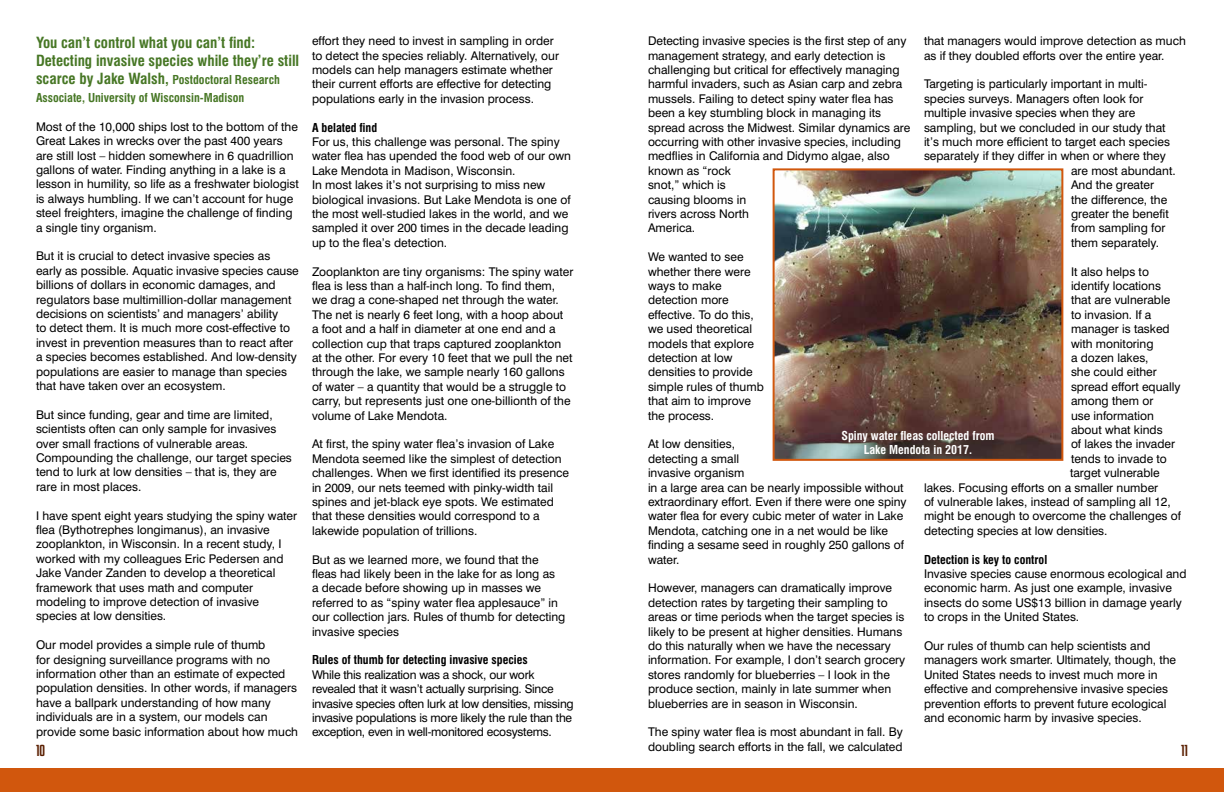
<style>
.page{position:relative;width:1224px;height:792px;background:#fff}
.page>*{position:absolute;margin:0;border:0;box-sizing:border-box;transform-origin:0 0}
.t1{font:700 condensed 15px/18px "Swiss 721 BT";color:#477725}
.t2{font:14px "Kenyan Coffee Rg";color:#5a1f00}
.t3{font:12px/14.4px "Swiss 721 BT";color:#000}
.t4{font:12px/14.4px "Swiss 721 BT";letter-spacing:-.02em;color:#000}
.t5{font:700 condensed 12px/18px "Swiss 721 BT";color:#477725}
.t6{font:700 condensed 12px "Swiss 721 BT";color:#000}
.t7{font:700 condensed 12px/14.4px "Swiss 721 BT";color:#fff;text-align:center}
.s1{font-size:15px}
</style>
<div class="page">
<div style="left:0;top:768px;width:1224px;height:24px;background:#d1570d"></div>
<img style="left:776px;top:171px;width:284px;height:287px">
<div style="left:773px;top:168px;width:290px;height:293px;border:2px solid #d1570d"></div>
<p class="t3" style="left:312px;top:34px;width:248px">effort they need to invest in sampling in order to detect the species reliably. Alternatively, our models can help managers estimate whether their current efforts are effective for detecting populations early in the invasion process.</p>
<p class="t6" style="left:312px;top:120px;width:67px">A belated find</p>
<p class="t3" style="left:312px;top:134px;width:261px">For us, this challenge was personal. The spiny water flea has upended the food web of our own Lake Mendota in Madison, Wisconsin.<br>In most lakes it’s not surprising to miss new biological invasions. But Lake Mendota is one of the most well-studied lakes in the world, and we sampled it over 200 times in the decade leading up to the flea’s detection.</p>
<p class="t3" style="left:312px;top:264px;width:263px">Zooplankton are tiny organisms: The spiny water flea is less than a half-inch long. To find them, we drag a cone-shaped net through the water.<br>The net is nearly 6 feet long, with a hoop about<br>a foot and a half in diameter at one end and a collection cup that traps captured zooplankton at the other. For every 10 feet that we pull the net through the lake, we sample nearly 160 gallons of water – a quantity that would be a struggle to carry, but represents just one one-billionth of the volume of Lake Mendota.</p>
<p class="t3" style="left:312px;top:437px;width:259px">At first, the spiny water flea’s invasion of Lake Mendota seemed like the simplest of detection challenges. When we first identified its presence in 2009, our nets teemed with pinky-width tail spines and jet-black eye spots. We estimated that these densities would correspond to a lakewide population of trillions.</p>
<p class="t3" style="left:312px;top:552px;width:255px">But as we learned more, we found that the fleas had likely been in the lake for as long as<br>a decade before showing up in masses we referred to as “spiny water flea applesauce” in our collection jars. Rules of thumb for detecting invasive species</p>
<p class="t6" style="left:312px;top:653px;width:217px">Rules of thumb for detecting invasive species</p>
<p class="t4" style="left:312px;top:667px;width:263px">While this realization was a shock, our work revealed that it wasn’t actually surprising. Since invasive species often lurk at low densities, missing invasive populations is more likely the rule than the exception, even in well-monitored ecosystems.</p>
<p class="t3" style="left:648px;top:34px;width:264px">Detecting invasive species is the first step of any management strategy, and early detection is challenging but critical for effectively managing harmful invaders, such as Asian carp and zebra mussels. Failing to detect spiny water flea has been a key stumbling block in managing its spread across the Midwest. Similar dynamics are occurring with other invasive species, including medflies in California and Didymo algae, also known as “rock<br>snot,” which is<br>causing blooms in<br>rivers across North<br>America.</p>
<p class="t3" style="left:648px;top:250px;width:117px">We wanted to see whether there were ways to make detection more effective. To do this, we used theoretical models that explore detection at low densities to provide simple rules of thumb that aim to improve the process.</p>
<p class="t3" style="left:648px;top:437px;width:260px">At low densities,<br>detecting a small<br>invasive organism<br>in a large area can be nearly impossible without extraordinary effort. Even if there were one spiny water flea for every cubic meter of water in Lake<br>Mendota, catching one in a net would be like finding a sesame seed in roughly 250 gallons of water.</p>
<p class="t3" style="left:648px;top:581px;width:259px">However, managers can dramatically improve detection rates by targeting their sampling to areas or time periods when the target species is likely to be present at higher densities. Humans do this naturally when we have the necessary information. For example, I don’t search grocery stores randomly for blueberries – I look in the produce section, mainly in late summer when blueberries are in season in Wisconsin.</p>
<p class="t3" style="left:648px;top:725px;width:256px">The spiny water flea is most abundant in fall. By doubling search efforts in the fall, we calculated</p>
<p class="t3" style="left:924px;top:34px;width:263px">that managers would improve detection as much as if they doubled efforts over the entire year.</p>
<p class="t3" style="left:924px;top:77px;width:225px">Targeting is particularly important in multi-</p>
<p class="t3" style="left:924px;top:91px;width:221px">species surveys. Managers often look for</p>
<p class="t3" style="left:924px;top:106px;width:213px">multiple invasive species when they are</p>
<p class="t3" style="left:924px;top:120px;width:243px">sampling, but we concluded in our study that</p>
<p class="t3" style="left:924px;top:134px;width:247px">it’s much more efficient to target each species</p>
<p class="t3" style="left:924px;top:149px;width:243px">separately if they differ in when or where they</p>
<p class="t3" style="left:1071px;top:163px;width:106px">are most abundant.</p>
<p class="t3" style="left:1071px;top:178px;width:85px">And the greater</p>
<p class="t3" style="left:1071px;top:192px;width:98px">the difference, the</p>
<p class="t3" style="left:1071px;top:206px;width:99px">greater the benefit</p>
<p class="t3" style="left:1071px;top:221px;width:96px">from sampling for</p>
<p class="t3" style="left:1071px;top:235px;width:90px">them separately.</p>
<p class="t3" style="left:1071px;top:264px;width:79px">It also helps to</p>
<p class="t3" style="left:1071px;top:278px;width:92px">identify locations</p>
<p class="t3" style="left:1071px;top:293px;width:101px">that are vulnerable</p>
<p class="t3" style="left:1071px;top:307px;width:82px">to invasion. If a</p>
<p class="t3" style="left:1071px;top:322px;width:100px">manager is tasked</p>
<p class="t3" style="left:1071px;top:336px;width:84px">with monitoring</p>
<p class="t3" style="left:1071px;top:350px;width:79px">a dozen lakes,</p>
<p class="t3" style="left:1071px;top:365px;width:87px">she could either</p>
<p class="t3" style="left:1071px;top:379px;width:111px">spread effort equally</p>
<p class="t3" style="left:1071px;top:394px;width:84px">among them or</p>
<p class="t3" style="left:1071px;top:408px;width:84px">use information</p>
<p class="t3" style="left:1071px;top:422px;width:93px">about what kinds</p>
<p class="t3" style="left:1071px;top:437px;width:106px">of lakes the invader</p>
<p class="t3" style="left:1071px;top:451px;width:97px">tends to invade to</p>
<p class="t3" style="left:1070px;top:466px;width:91px">target vulnerable</p>
<p class="t3" style="left:924px;top:480px;width:236px">lakes. Focusing efforts on a smaller number</p>
<p class="t3" style="left:924px;top:494px;width:248px">of vulnerable lakes, instead of sampling all 12,</p>
<p class="t3" style="left:924px;top:509px;width:258px">might be enough to overcome the challenges of</p>
<p class="t3" style="left:924px;top:523px;width:185px">detecting species at low densities.</p>
<p class="t6" style="left:924px;top:552px;width:125px">Detection is key to control</p>
<p class="t3" style="left:924px;top:566px;width:264px">Invasive species cause enormous ecological and economic harm. As just one example, invasive insects do some US$13 billion in damage yearly to crops in the United States.</p>
<p class="t3" style="left:924px;top:638px;width:254px">Our rules of thumb can help scientists and managers work smarter. Ultimately, though, the United States needs to invest much more in effective and comprehensive invasive species prevention efforts to prevent future ecological and economic harm by invasive species.</p>
<p class="t1" style="left:36px;top:34px;width:265px">You can’t control what you can’t find:<br>Detecting invasive species while they’re still</p>
<p class="t5" style="left:36px;top:71px;width:245px"><span class="s1">scarce by Jake Walsh,</span> Postdoctoral Research<br>Associate, University of Wisconsin-Madison</p>
<p class="t3" style="left:36px;top:119px;width:264px">Most of the 10,000 ships lost to the bottom of the Great Lakes in wrecks over the past 400 years are still lost – hidden somewhere in 6 quadrillion gallons of water. Finding anything in a lake is a lesson in humility, so life as a freshwater biologist is always humbling. If we can’t account for huge steel freighters, imagine the challenge of finding a single tiny organism.</p>
<p class="t3" style="left:36px;top:249px;width:264px">But it is crucial to detect invasive species as early as possible. Aquatic invasive species cause billions of dollars in economic damages, and regulators base multimillion-dollar management decisions on scientists’ and managers’ ability<br>to detect them. It is much more cost-effective to invest in prevention measures than to react after a species becomes established. And low-density populations are easier to manage than species that have taken over an ecosystem.</p>
<p class="t3" style="left:36px;top:407px;width:257px">But since funding, gear and time are limited, scientists often can only sample for invasives over small fractions of vulnerable areas.<br>Compounding the challenge, our target species tend to lurk at low densities – that is, they are rare in most places.</p>
<p class="t3" style="left:36px;top:508px;width:263px">I have spent eight years studying the spiny water flea (Bythotrephes longimanus), an invasive zooplankton, in Wisconsin. In a recent study, I worked with my colleagues Eric Pedersen and Jake Vander Zanden to develop a theoretical framework that uses math and computer modeling to improve detection of invasive species at low densities.</p>
<p class="t3" style="left:36px;top:638px;width:264px">Our model provides a simple rule of thumb<br>for designing surveillance programs with no information other than an estimate of expected population densities. In other words, if managers have a ballpark understanding of how many individuals are in a system, our models can provide some basic information about how much</p>
<p class="t7" style="left:841px;top:428px;width:155px">Spiny water fleas collected from<br>Lake Mendota in 2017.</p>
<p class="t2" style="left:36px;top:742px;width:11px">10</p>
<p class="t2" style="left:1181px;top:742px;width:8px">11</p>
</div>
